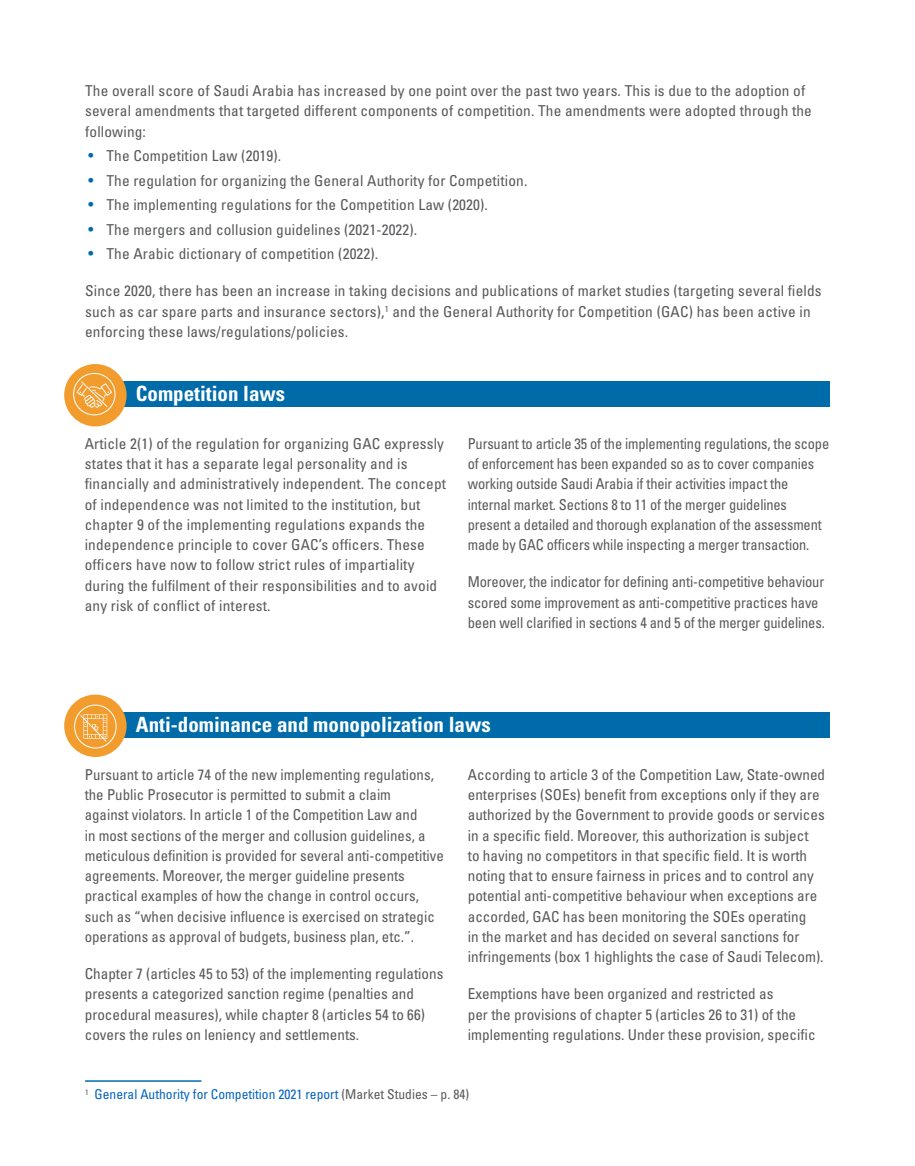
<style>
.page{position:relative;width:915px;height:1166px;background:#fff}
.page>*{position:absolute;margin:0;border:0;box-sizing:border-box;transform-origin:0 0}
.t1{font:700 condensed 21px "Univers LT Std";color:#fff}
.B-e1{font:condensed 15px/20.2px "Univers LT Std";color:#58595b}
.B-e1-2{font:condensed 15px/20.2px "Univers LT Std";color:#58595b;scale:.96 1}
.t2{font:condensed 13.5px "Univers LT Std";color:#0563c1}
.s1{font-family:"Futura";font-weight:500;font-stretch:normal;color:#006ba9}
.s2{color:#58595b}
</style>
<div class="page">
<div style="left:85px;top:712px;width:744px;height:25px;background:#006ba9"></div>
<div style="left:64px;top:694px;width:62px;height:62px;background:#f39c2e;border-radius:50%"></div>
<svg style="left:74px;top:704px;width:43px;height:44px"></svg>
<div style="left:85px;top:381px;width:744px;height:26px;background:#006ba9"></div>
<div style="left:64px;top:364px;width:62px;height:62px;background:#f39c2e;border-radius:50%"></div>
<svg style="left:73px;top:373px;width:43px;height:42px"></svg>
<hr style="left:85px;top:1079px;width:116px;height:2px;background:#006ba9">
<p class="B-e1" style="left:85px;top:80px;width:728px">The overall score of Saudi Arabia has increased by one point over the past two years. This is due to the adoption of several amendments that targeted different components of competition. The amendments were adopted through the following:</p>
<p class="B-e1" style="left:85px;top:145px;width:198px"><span class="s1">•</span> The Competition Law (2019).</p>
<p class="B-e1" style="left:85px;top:170px;width:444px"><span class="s1">•</span> The regulation for organizing the General Authority for Competition.</p>
<p class="B-e1" style="left:85px;top:194px;width:404px"><span class="s1">•</span> The implementing regulations for the Competition Law (2020).</p>
<p class="B-e1" style="left:85px;top:219px;width:333px"><span class="s1">•</span> The mergers and collusion guidelines (2021-2022).</p>
<p class="B-e1" style="left:85px;top:243px;width:294px"><span class="s1">•</span> The Arabic dictionary of competition (2022).</p>
<p class="B-e1" style="left:85px;top:280px;width:737px">Since 2020, there has been an increase in taking decisions and publications of market studies (targeting several fields such as car spare parts and insurance sectors),<sup>1</sup> and the General Authority for Competition (GAC) has been active in enforcing these laws/regulations/policies.</p>
<p class="t1" style="left:136px;top:381px;width:151px">Competition laws</p>
<p class="B-e1" style="left:85px;top:433px;width:363px">Article 2(1) of the regulation for organizing GAC expressly states that it has a separate legal personality and is financially and administratively independent. The concept of independence was not limited to the institution, but chapter 9 of the implementing regulations expands the independence principle to cover GAC’s officers. These officers have now to follow strict rules of impartiality during the fulfilment of their responsibilities and to avoid any risk of conflict of interest.</p>
<p class="B-e1-2" style="left:467px;top:433px;width:378px">Pursuant to article 35 of the implementing regulations, the scope of enforcement has been expanded so as to cover companies working outside Saudi Arabia if their activities impact the internal market. Sections 8 to 11 of the merger guidelines present a detailed and thorough explanation of the assessment made by GAC officers while inspecting a merger transaction.</p>
<p class="B-e1" style="left:467px;top:571px;width:358px">Moreover, the indicator for defining anti-competitive behaviour scored some improvement as anti-competitive practices have been well clarified in sections 4 and 5 of the merger guidelines.</p>
<p class="t1" style="left:136px;top:711px;width:356px">Anti-dominance and monopolization laws</p>
<p class="B-e1" style="left:85px;top:763px;width:360px">Pursuant to article 74 of the new implementing regulations, the Public Prosecutor is permitted to submit a claim<br>against violators. In article 1 of the Competition Law and<br>in most sections of the merger and collusion guidelines, a meticulous definition is provided for several anti-competitive agreements. Moreover, the merger guideline presents practical examples of how the change in control occurs, such as “when decisive influence is exercised on strategic operations as approval of budgets, business plan, etc.”.</p>
<p class="B-e1" style="left:85px;top:963px;width:360px">Chapter 7 (articles 45 to 53) of the implementing regulations presents a categorized sanction regime (penalties and procedural measures), while chapter 8 (articles 54 to 66) covers the rules on leniency and settlements.</p>
<p class="B-e1" style="left:467px;top:763px;width:359px">According to article 3 of the Competition Law, State-owned enterprises (SOEs) benefit from exceptions only if they are authorized by the Government to provide goods or services in a specific field. Moreover, this authorization is subject<br>to having no competitors in that specific field. It is worth noting that to ensure fairness in prices and to control any potential anti-competitive behaviour when exceptions are accorded, GAC has been monitoring the SOEs operating<br>in the market and has decided on several sanctions for infringements (box 1 highlights the case of Saudi Telecom).</p>
<p class="B-e1" style="left:467px;top:983px;width:349px">Exemptions have been organized and restricted as<br>per the provisions of chapter 5 (articles 26 to 31) of the implementing regulations. Under these provision, specific</p>
<p class="t2" style="left:85px;top:1085px;width:385px"><sup>1</sup> General Authority for Competition 2021 report <span class="s2">(Market Studies – p. 84)</span></p>
</div>
